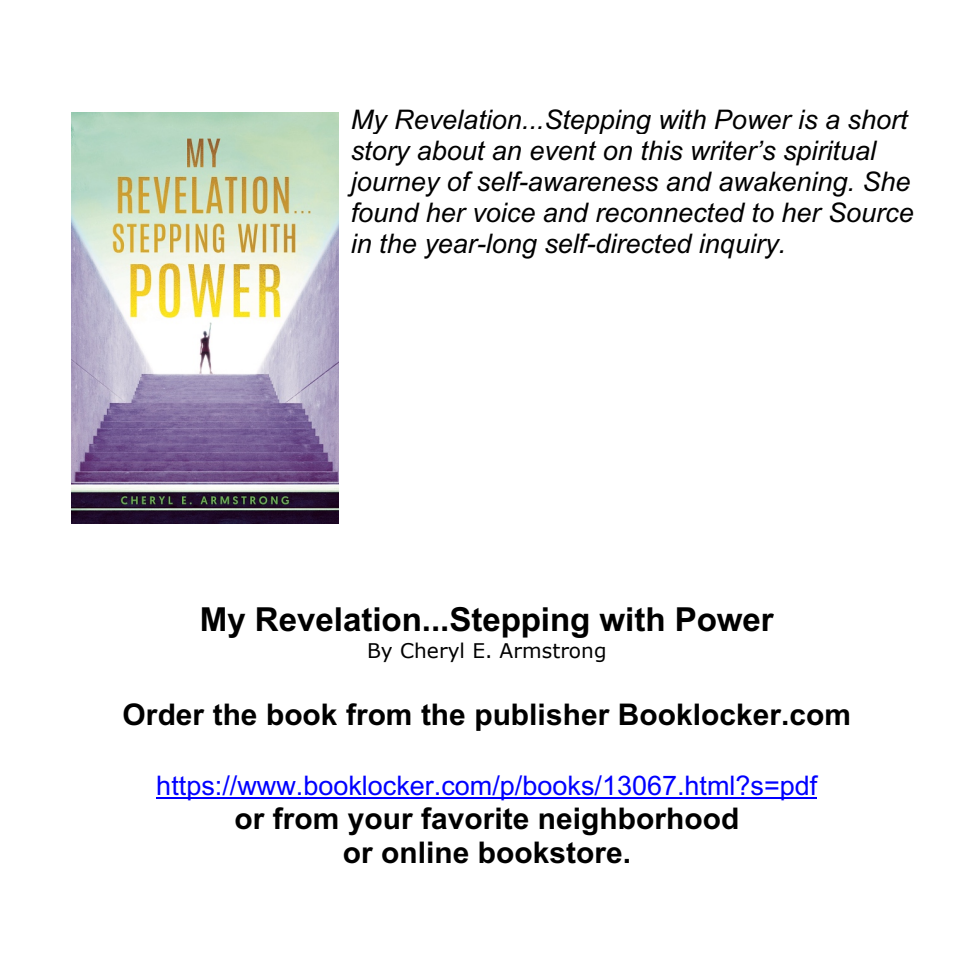
<style>
.page{position:relative;width:972px;height:972px;background:#fff}
.page>*{position:absolute;margin:0;border:0;box-sizing:border-box;transform-origin:0 0}
.t1{font:700 33.15px "Arial";color:#000}
.t2{font:700 29.85px/34.5px "Arial";color:#000;text-align:center}
.t3{font:italic 27px/31px "Arial";color:#000}
.t4{font:27px "Arial";color:#00f}
.t5{font:20.1px "Verdana";color:#000}
</style>
<div class="page">
<hr style="left:156px;top:798px;width:661px;height:1px;background:#00f">
<img style="left:72px;top:113px;width:267px;height:410px">
<p class="t3" style="left:351px;top:104px;width:564px">My Revelation...Stepping with Power is a short story about an event on this writer’s spiritual journey of self-awareness and awakening. She found her voice and reconnected to her Source in the year-long self-directed inquiry.</p>
<p class="t1" style="left:200px;top:601px;width:575px">My Revelation...Stepping with Power</p>
<p class="t5" style="left:367px;top:638px;width:241px">By Cheryl E. Armstrong</p>
<p class="t2" style="left:123px;top:698px;width:730px">Order the book from the publisher Booklocker.com</p>
<p class="t4" style="left:156px;top:770px;width:663px">https://www.booklocker.com/p/books/13067.html?s=pdf</p>
<p class="t2" style="left:234px;top:801px;width:506px">or from your favorite neighborhood or online bookstore.</p>
</div>
